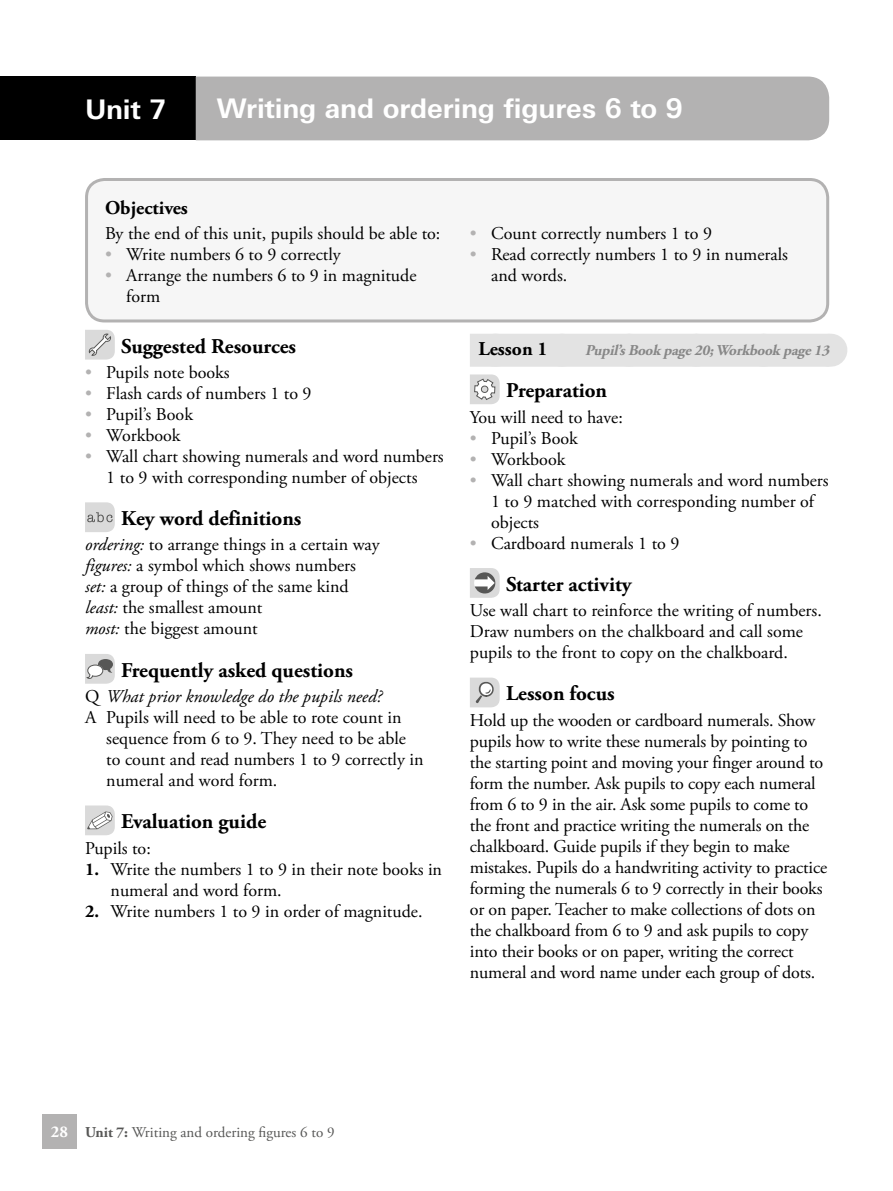
<style>
.page{position:relative;width:893px;height:1191px;background:#fff}
.page>*{position:absolute;margin:0;border:0;box-sizing:border-box;transform-origin:0 0}
.t1{font:700 27px "Univers Nextfor Pearson SA";letter-spacing:-.005em;color:#fff}
.t2{font:700 21px "Adobe Garamond Pro";color:#000}
.t3{font:700 19.5px "Adobe Garamond Pro";color:#000}
.t4{font:18px/21px "Adobe Garamond Pro";color:#000}
.t5{font:italic 18px "Adobe Garamond Pro";color:#000}
.t6{font:15px "Adobe Garamond Pro";color:#575756}
.t7{font:italic 700 15px "Adobe Garamond Pro";color:#878787}
.s1{color:#b3b2b2}
.s2{font-style:italic}
.s3{font-style:normal}
.s4{font-weight:700}
.s5{font-weight:700;font-size:16.5px;color:#fff}
</style>
<div class="page">
<div style="left:43px;top:1114px;width:34px;height:34px;background:#b3b2b2"></div>
<div style="left:0;top:77px;width:196px;height:63px;background:#000"></div>
<div style="left:196px;top:77px;width:633px;height:63px;background:#b3b2b2"></div>
<div style="left:87px;top:179px;width:741px;height:142px;background:#f6f6f6;border-radius:18px"></div>
<div style="left:85px;top:178px;width:744px;height:144px;border:3px solid #b3b2b2;border-radius:18px"></div>
<hr style="left:830px;top:334px;width:1px;height:33px;background:#e3e3e3">
<div style="left:470px;top:334px;width:359px;height:33px;background:#e3e3e3"></div>
<svg style="left:85px;top:330px;width:30px;height:29px"></svg>
<svg style="left:85px;top:502px;width:30px;height:30px"></svg>
<svg style="left:85px;top:654px;width:30px;height:29px"></svg>
<svg style="left:85px;top:805px;width:30px;height:30px"></svg>
<svg style="left:470px;top:374px;width:30px;height:30px"></svg>
<svg style="left:470px;top:568px;width:30px;height:30px"></svg>
<svg style="left:470px;top:677px;width:30px;height:30px"></svg>
<h1 class="t1" style="left:85px;top:93px;width:83px">Unit 7</h1>
<h1 class="t1" style="left:217px;top:93px;width:467px">Writing and ordering figures 6 to 9</h1>
<p class="t3" style="left:105px;top:196px;width:84px">Objectives</p>
<p class="t4" style="left:105px;top:223px;width:337px">By the end of this unit, pupils should be able to:</p>
<p class="t4" style="left:105px;top:244px;width:237px"><span class="s1">•</span> Write numbers 6 to 9 correctly</p>
<p class="t4" style="left:126px;top:265px;width:292px;text-indent:-21px"><span class="s1">•</span> Arrange the numbers 6 to 9 in magnitude form</p>
<p class="t2" style="left:121px;top:334px;width:176px">Suggested Resources</p>
<p class="t4" style="left:85px;top:362px;width:146px"><span class="s1">•</span> Pupils note books</p>
<p class="t4" style="left:85px;top:383px;width:228px"><span class="s1">•</span> Flash cards of numbers 1 to 9</p>
<p class="t4" style="left:85px;top:404px;width:109px"><span class="s1">•</span> Pupil’s Book</p>
<p class="t4" style="left:85px;top:425px;width:97px"><span class="s1">•</span> Workbook</p>
<p class="t4" style="left:85px;top:446px;width:360px;text-align:center"><span class="s1">•</span> Wall chart showing numerals and word numbers<br>1 to 9 with corresponding number of objects</p>
<p class="t2" style="left:121px;top:506px;width:182px">Key word definitions</p>
<p class="t4" style="left:85px;top:535px;width:296px"><span class="s2">ordering:</span> to arrange things in a certain way <span class="s2">figures:</span> a symbol which shows numbers <span class="s2">set:</span> a group of things of the same kind <span class="s2">least:</span> the smallest amount<br><span class="s2">most:</span> the biggest amount</p>
<p class="t2" style="left:121px;top:658px;width:233px">Frequently asked questions</p>
<p class="t5" style="left:85px;top:685px;width:299px"><span class="s3">Q</span> What prior knowledge do the pupils need?</p>
<p class="t4" style="left:85px;top:707px;width:318px">A Pupils will need to be able to rote count in</p>
<p class="t4" style="left:106px;top:728px;width:301px">sequence from 6 to 9. They need to be able</p>
<p class="t4" style="left:106px;top:749px;width:319px">to count and read numbers 1 to 9 correctly in</p>
<p class="t4" style="left:106px;top:770px;width:173px">numeral and word form.</p>
<p class="t2" style="left:121px;top:809px;width:146px">Evaluation guide</p>
<p class="t4" style="left:85px;top:838px;width:67px">Pupils to:</p>
<p class="t4" style="left:111px;top:859px;width:333px;text-indent:-26px"><span class="s4">1.</span> Write the numbers 1 to 9 in their note books in numeral and word form.</p>
<p class="t4" style="left:85px;top:901px;width:339px"><span class="s4">2.</span> Write numbers 1 to 9 in order of magnitude.</p>
<p class="t4" style="left:470px;top:223px;width:244px"><span class="s1">•</span> Count correctly numbers 1 to 9</p>
<p class="t4" style="left:491px;top:244px;width:298px;text-indent:-21px"><span class="s1">•</span> Read correctly numbers 1 to 9 in numerals and words.</p>
<p class="t3" style="left:478px;top:337px;width:71px">Lesson 1</p>
<p class="t7" style="left:585px;top:341px;width:249px">Pupil’sBook page20;Workbook page13</p>
<p class="t2" style="left:506px;top:378px;width:103px">Preparation</p>
<p class="t4" style="left:470px;top:407px;width:154px">You will need to have:</p>
<p class="t4" style="left:470px;top:428px;width:109px"><span class="s1">•</span> Pupil’s Book</p>
<p class="t4" style="left:470px;top:449px;width:97px"><span class="s1">•</span> Workbook</p>
<p class="t4" style="left:491px;top:470px;width:339px;text-indent:-21px"><span class="s1">•</span> Wall chart showing numerals and word numbers<br>1 to 9 matched with corresponding number of objects</p>
<p class="t4" style="left:470px;top:533px;width:211px"><span class="s1">•</span> Cardboard numerals 1 to 9</p>
<p class="t2" style="left:506px;top:572px;width:127px">Starter activity</p>
<p class="t4" style="left:470px;top:600px;width:353px">Use wall chart to reinforce the writing of numbers.<br>Draw numbers on the chalkboard and call some pupils to the front to copy on the chalkboard.</p>
<p class="t2" style="left:506px;top:681px;width:110px">Lesson focus</p>
<p class="t4" style="left:470px;top:710px;width:359px">Hold up the wooden or cardboard numerals. Show pupils how to write these numerals by pointing to the starting point and moving your finger around to form the number. Ask pupils to copy each numeral from 6 to 9 in the air. Ask some pupils to come to the front and practice writing the numerals on the chalkboard. Guide pupils if they begin to make mistakes. Pupils do a handwriting activity to practice forming the numerals 6 to 9 correctly in their books or on paper. Teacher to make collections of dots on the chalkboard from 6 to 9 and ask pupils to copy into their books or on paper, writing the correct numeral and word name under each group of dots.</p>
<p class="t6" style="left:51px;top:1122px;width:285px"><span class="s5">28</span> <span class="s4">Unit 7:</span> Writing and ordering figures 6 to 9</p>
</div>
